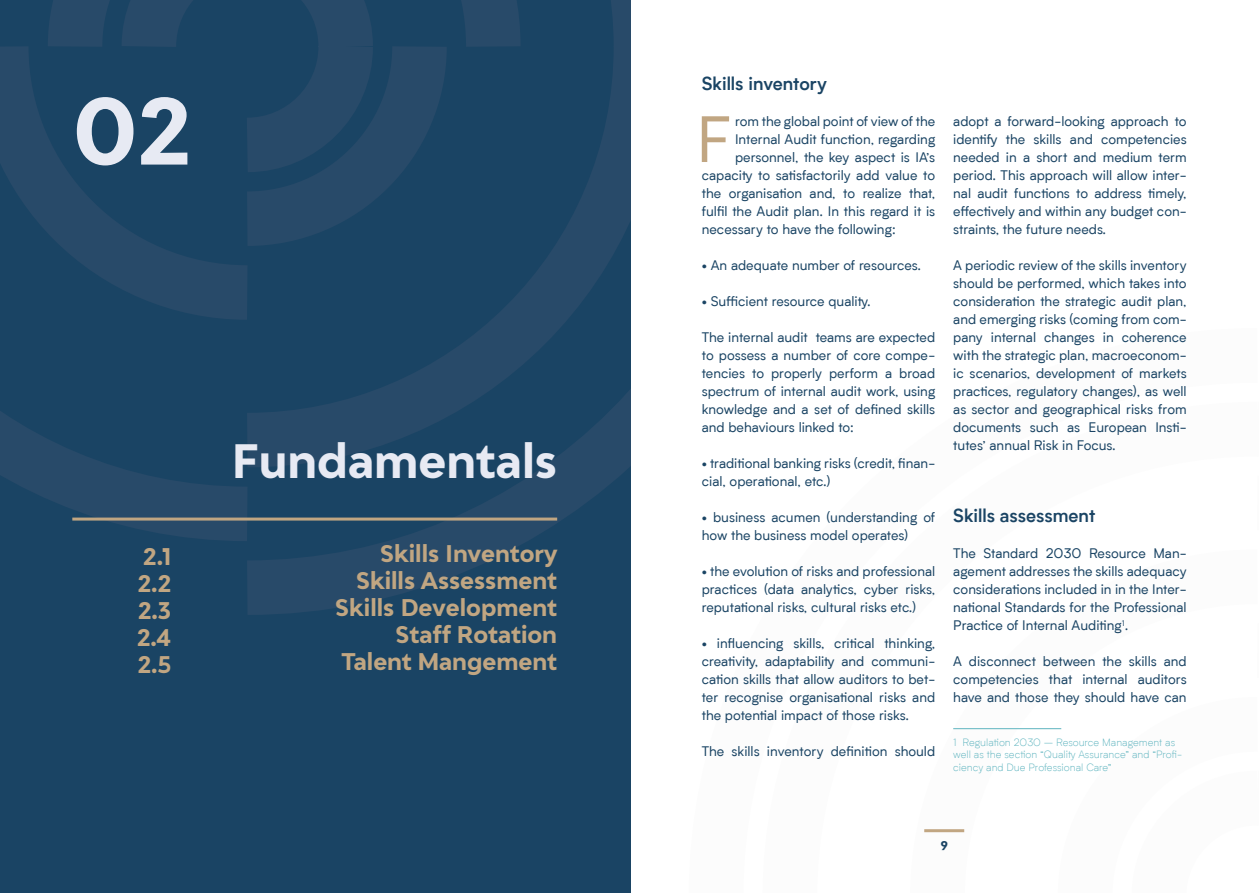
<style>
.page{position:relative;width:1259px;height:893px;background:#fff}
.page>*{position:absolute;margin:0;border:0;box-sizing:border-box;transform-origin:0 0}
.t1{font:90px "Adlinnaka Bold Demo";color:#e7eaf3}
.Capitular{font:63.45px "Biotif";color:#c1a682}
.t2{font:45px "Adlinnaka Bold Demo";color:#e7eaf3}
.t3{font:22.5px "Adlinnaka Bold Demo";color:#c1a682}
.t4{font:600 18px "Biotif";color:#1a4464}
.Capitular-2{font:13.5px/18px "Biotif";color:#1a4464;text-align:justify}
.t5{font:12px "Adlinnaka Bold Demo";color:#1a4464}
.t6{font:300 10.5px/12.6px "Biotif";color:#5eb4bf}
</style>
<div class="page">
<div style="left:0;top:0;width:631px;height:893px;background:#1a4464"></div>
<svg style="left:0;top:0;width:631px;height:615px"></svg>
<hr style="left:72px;top:518px;width:485px;height:3px;background:#c1a682">
<hr style="left:924px;top:829px;width:40px;height:3px;background:#c1a682">
<hr style="left:953px;top:728px;width:108px;height:1px;background:#5eb4bf">
<p class="t1" style="left:73px;top:93px;width:120px">02</p>
<p class="t3" style="left:143px;top:547px;width:29px">2.1</p>
<p class="t3" style="left:138px;top:574px;width:35px">2.2</p>
<p class="t3" style="left:138px;top:601px;width:35px">2.3</p>
<p class="t3" style="left:137px;top:628px;width:36px">2.4</p>
<p class="t3" style="left:138px;top:655px;width:35px">2.5</p>
<p class="t2" style="left:232px;top:442px;width:327px">Fundamentals</p>
<p class="t3" style="left:380px;top:544px;width:179px">Skills Inventory</p>
<p class="t3" style="left:356px;top:571px;width:202px">Skills Assessment</p>
<p class="t3" style="left:335px;top:598px;width:223px">Skills Development</p>
<p class="t3" style="left:396px;top:625px;width:163px">Staff Rotation</p>
<p class="t3" style="left:342px;top:652px;width:217px">Talent Mangement</p>
<p class="t4" style="left:702px;top:70px;width:127px">Skills inventory</p>
<p class="Capitular" style="left:696px;top:96px;width:36px">F</p>
<p class="Capitular-2" style="left:735px;top:112px;width:202px">rom the global point of view of the</p>
<p class="Capitular-2" style="left:735px;top:130px;width:202px">Internal Audit function, regarding</p>
<p class="Capitular-2" style="left:735px;top:148px;width:202px">personnel, the key aspect is IA’s</p>
<p class="Capitular-2" style="left:702px;top:166px;width:235px">capacity to satisfactorily add value to</p>
<p class="Capitular-2" style="left:702px;top:184px;width:235px">the organisation and, to realize that,</p>
<p class="Capitular-2" style="left:702px;top:202px;width:235px">fulfil the Audit plan. In this regard it is</p>
<p class="Capitular-2" style="left:702px;top:220px;width:196px">necessary to have the following:</p>
<p class="Capitular-2" style="left:702px;top:256px;width:221px">• An adequate number of resources.</p>
<p class="Capitular-2" style="left:702px;top:292px;width:170px">• Sufficient resource quality.</p>
<p class="Capitular-2" style="left:702px;top:328px;width:235px">The internal audit teams are expected to possess a number of core compe&shy;tencies to properly perform a broad spectrum of internal audit work, using knowledge and a set of defined skills and behaviours linked to:</p>
<p class="Capitular-2" style="left:702px;top:454px;width:235px">• traditional banking risks (credit, finan&shy;cial, operational, etc.)</p>
<p class="Capitular-2" style="left:702px;top:508px;width:235px">• business acumen (understanding of how the business model operates)</p>
<p class="Capitular-2" style="left:702px;top:562px;width:235px">• the evolution of risks and professional practices (data analytics, cyber risks, reputational risks, cultural risks etc.)</p>
<p class="Capitular-2" style="left:702px;top:634px;width:235px">• influencing skills, critical thinking, creativity, adaptability and communi&shy;cation skills that allow auditors to bet&shy;ter recognise organisational risks and the potential impact of those risks.</p>
<p class="Capitular-2" style="left:702px;top:742px;width:235px">The skills inventory definition should</p>
<p class="Capitular-2" style="left:953px;top:112px;width:235px">adopt a forward-looking approach to identify the skills and competencies needed in a short and medium term period. This approach will allow inter&shy;nal audit functions to address timely, effectively and within any budget con&shy;straints, the future needs.</p>
<p class="Capitular-2" style="left:953px;top:256px;width:235px">A periodic review of the skills inventory should be performed, which takes into consideration the strategic audit plan, and emerging risks (coming from com&shy;pany internal changes in coherence with the strategic plan, macroeconom&shy;ic scenarios, development of markets practices, regulatory changes), as well as sector and geographical risks from documents such as European Insti&shy;tutes’ annual Risk in Focus.</p>
<p class="t4" style="left:953px;top:502px;width:143px">Skills assessment</p>
<p class="Capitular-2" style="left:953px;top:544px;width:235px">The Standard 2030 Resource Man&shy;agement addresses the skills adequacy considerations included in in the Inter&shy;national Standards for the Professional Practice of Internal Auditing<sup>1</sup>.</p>
<p class="Capitular-2" style="left:953px;top:652px;width:235px">A disconnect between the skills and competencies that internal auditors have and those they should have can</p>
<p class="t6" style="left:953px;top:735px;width:230px">1 Regulation 2030 – Resource Management as well as the section “Quality Assurance” and “Profi&shy;ciency and Due Professional Care”</p>
<p class="t5" style="left:940px;top:840px;width:9px">9</p>
</div>
